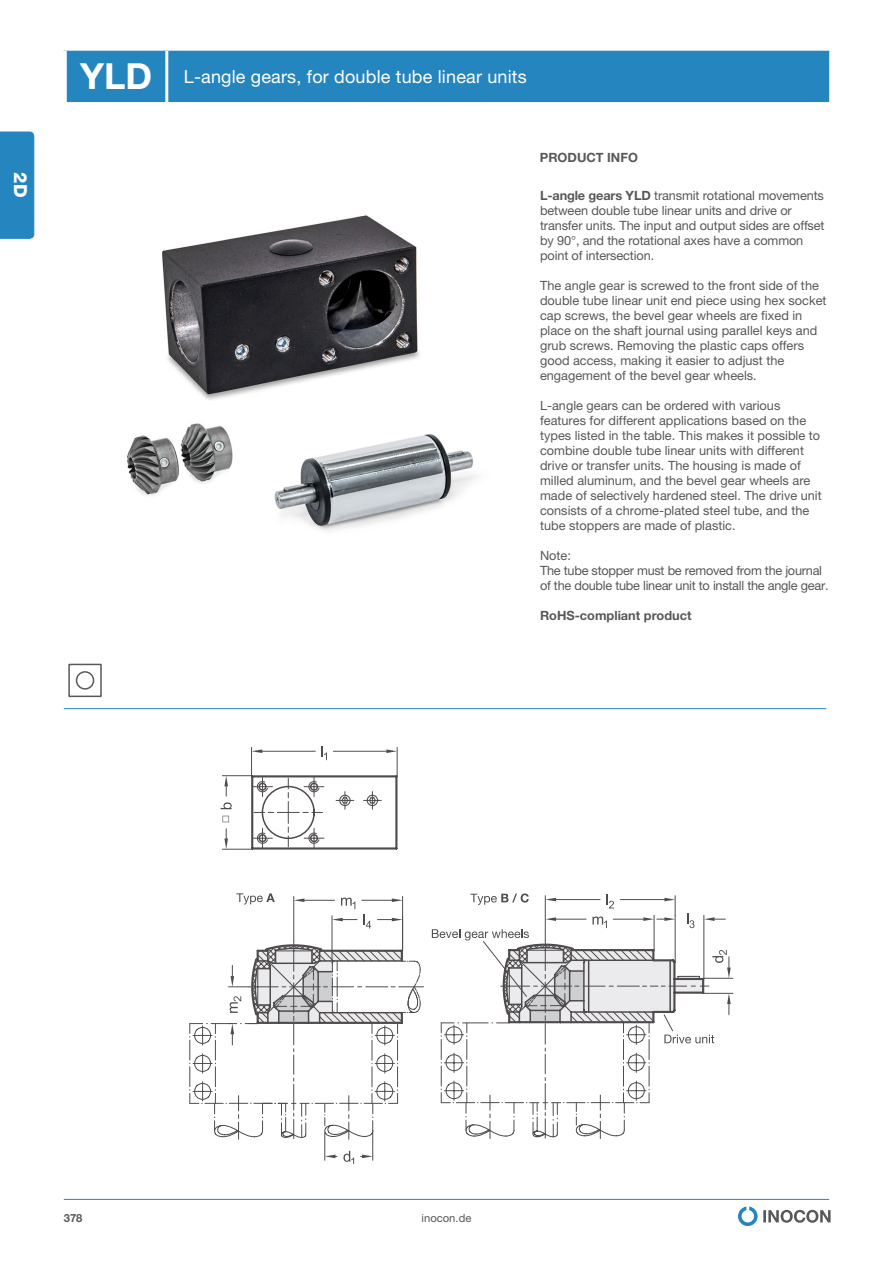
<style>
.page{position:relative;width:893px;height:1263px;background:#fff}
.page>*{position:absolute;margin:0;border:0;box-sizing:border-box;transform-origin:0 0}
.t1{font:18px "Helvetica Neue LT Pro";letter-spacing:.01em;color:#fff}
.t2{font:800 18px "Helvetica Neue LT Pro";color:#fff}
.t3{font:12.75px/15px "Helvetica Neue LT Pro";color:#57585a}
.t4{font:12.75px/15px "Helvetica Neue LT Pro";letter-spacing:-.02em;color:#57585a}
.t5{font:700 12.75px "Helvetica Neue LT Pro";color:#57585a}
.t6{font:11.25px "Helvetica Neue LT Pro";color:#57585a}
.t7{font:700 11.25px "Helvetica Neue LT Pro";color:#57585a}
.s1{font-weight:700;font-size:36px}
.s2{font-weight:700}
</style>
<div class="page">
<svg style="left:738px;top:1206px;width:93px;height:20px"></svg>
<hr style="left:64px;top:1199px;width:765px;height:1px;background:#2586bf">
<div style="left:0;top:132px;width:34px;height:107px;background:#2586bf"></div>
<div style="left:67px;top:51px;width:762px;height:51px;background:#2586bf"></div>
<hr style="left:165px;top:51px;width:3px;height:51px;background:#fff">
<hr style="left:64px;top:708px;width:762px;height:1px;background:#2586bf">
<svg style="left:220px;top:781px;width:178px;height:69px"></svg>
<hr style="left:703px;top:978px;width:30px;height:1px;background:#231f20">
<hr style="left:703px;top:993px;width:30px;height:1px;background:#231f20">
<hr style="left:333px;top:751px;width:53px;height:1px;background:#231f20">
<svg style="left:386px;top:747px;width:12px;height:29px"></svg>
<svg style="left:251px;top:746px;width:76px;height:102px"></svg>
<hr style="left:222px;top:775px;width:30px;height:1px;background:#231f20">
<hr style="left:222px;top:849px;width:30px;height:1px;background:#231f20">
<svg style="left:224px;top:776px;width:4px;height:20px"></svg>
<svg style="left:224px;top:829px;width:4px;height:20px"></svg>
<svg style="left:223px;top:816px;width:6px;height:6px"></svg>
<svg style="left:221px;top:802px;width:11px;height:7px"></svg>
<svg style="left:189px;top:893px;width:542px;height:270px"></svg>
<svg style="left:68px;top:663px;width:34px;height:35px"></svg>
<img style="left:126px;top:215px;width:350px;height:316px">
<h1 class="t2" style="left:31px;top:172px;width:27px;rotate:90deg">2D</h1>
<h1 class="t1" style="left:80px;top:66px;width:448px"><span class="s1">YLD</span> L-angle gears, for double tube linear units</h1>
<p class="t5" style="left:540px;top:150px;width:99px">PRODUCT INFO</p>
<p class="t3" style="left:540px;top:188px;width:286px"><span class="s2">L-angle gears YLD</span> transmit rotational movements between double tube linear units and drive or transfer units. The input and output sides are offset by 90°, and the rotational axes have a common point of intersection.</p>
<p class="t3" style="left:540px;top:278px;width:288px">The angle gear is screwed to the front side of the double tube linear unit end piece using hex socket cap screws, the bevel gear wheels are fixed in place on the shaft journal using parallel keys and grub screws. Removing the plastic caps offers good access, making it easier to adjust the engagement of the bevel gear wheels.</p>
<p class="t3" style="left:540px;top:398px;width:283px">L-angle gears can be ordered with various features for different applications based on the types listed in the table. This makes it possible to combine double tube linear units with different drive or transfer units. The housing is made of milled aluminum, and the bevel gear wheels are made of selectively hardened steel. The drive unit consists of a chrome-plated steel tube, and the tube stoppers are made of plastic.</p>
<p class="t4" style="left:540px;top:548px;width:290px">Note:<br>The tube stopper must be removed from the journal of the double tube linear unit to install the angle gear.</p>
<p class="t5" style="left:540px;top:608px;width:153px">RoHS-compliant product</p>
<p class="t7" style="left:64px;top:1211px;width:20px">378</p>
<p class="t6" style="left:422px;top:1211px;width:51px">inocon.de</p>
</div>
